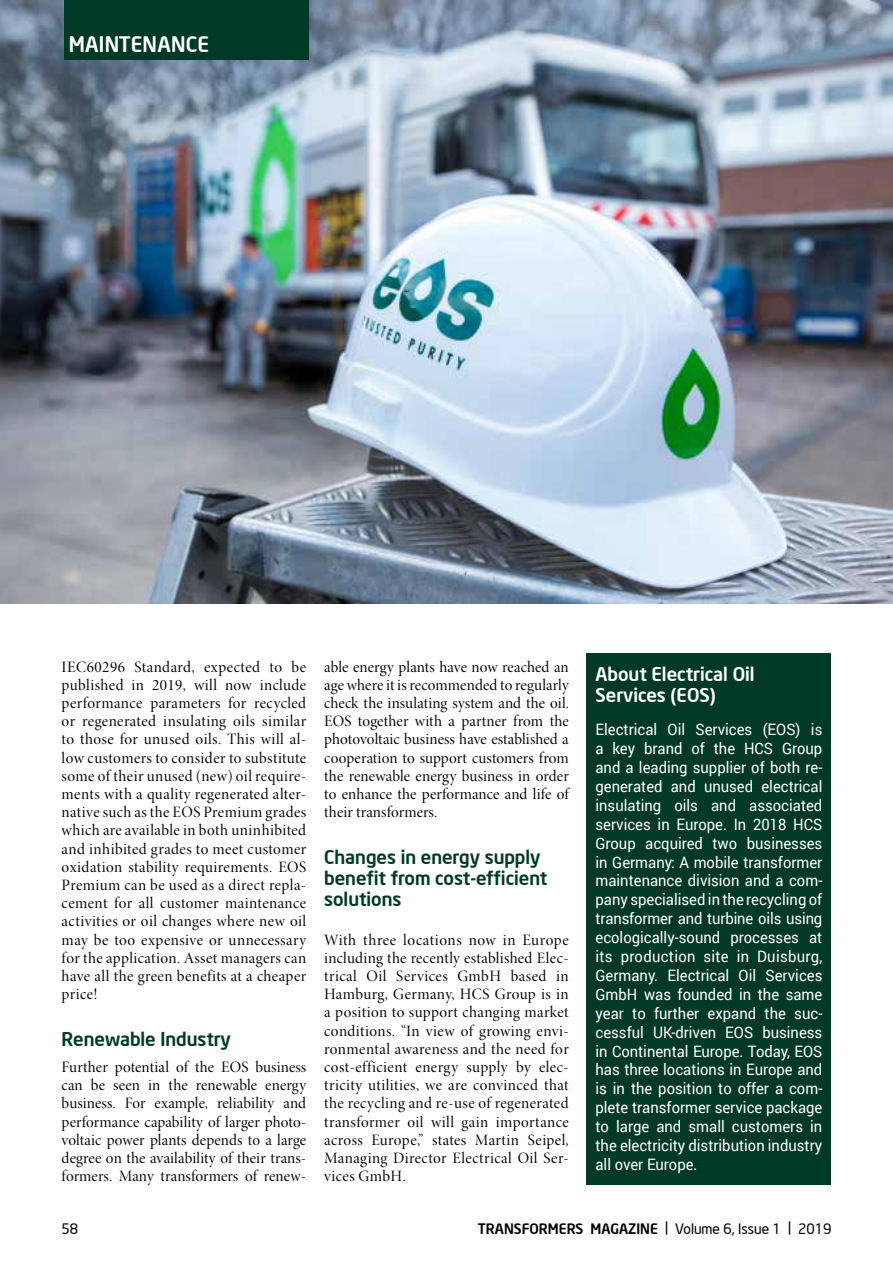
<style>
.page{position:relative;width:893px;height:1263px;background:#fff}
.page>*{position:absolute;margin:0;border:0;box-sizing:border-box;transform-origin:0 0}
.t1{font:500 21px "Neo Sans Intel";letter-spacing:.01em;color:#fff}
.t2{font:500 18.75px/21px "Neo Sans Intel";color:#003925}
.t3{font:500 18.75px/21px "Neo Sans Intel";color:#fff}
.t4{font:15.9px/18.1px "Minion Pro Disp";letter-spacing:.015em;color:#000;text-align:justify}
.t5{font:15.75px/18.9px "Roboto";color:#fff;text-align:justify;scale:.94 1}
.t6{font:500 14.25px "Neo Sans Intel";color:#000}
.t7{font:14.25px "Neo Sans Intel";color:#000}
.s1{font-weight:400}
</style>
<div class="page">
<img style="left:0;top:0;width:893px;height:604px">
<div style="left:587px;top:653px;width:244px;height:532px;background:#003925"></div>
<div style="left:64px;top:0;width:244px;height:60px;background:#003925"></div>
<h1 class="t1" style="left:69px;top:31px;width:142px">MAINTENANCE</h1>
<p class="t4" style="left:62px;top:658px;width:246px">IEC60296 Standard, expected to be published in 2019, will now include performance parameters for recycled or regenerated insulating oils similar to those for unused oils. This will al&shy;low customers to consider to substitute some of their unused (new) oil require&shy;ments with a quality regenerated alter&shy;native such as the EOS Premium grades which are available in both uninhibited and inhibited grades to meet customer oxidation stability requirements. EOS Premium can be used as a direct repla&shy;cement for all customer maintenance activities or oil changes where new oil may be too expensive or unnecessary for the application. Asset managers can have all the green benefits at a cheaper price!</p>
<p class="t2" style="left:62px;top:1028px;width:171px">Renewable Industry</p>
<p class="t4" style="left:62px;top:1058px;width:246px">Further potential of the EOS business can be seen in the renewable energy business. For example, reliability and performance capability of larger photo&shy;voltaic power plants depends to a large degree on the availability of their trans&shy;formers. Many transformers of renew-</p>
<p class="t4" style="left:324px;top:658px;width:246px">able energy plants have now reached an age where it is recommended to regularly check the insulating system and the oil.<br>EOS together with a partner from the photovoltaic business have established a cooperation to support customers from the renewable energy business in order to enhance the performance and life of their transformers.</p>
<p class="t2" style="left:324px;top:846px;width:225px">Changes in energy supply benefit from cost-efficient solutions</p>
<p class="t4" style="left:324px;top:931px;width:246px">With three locations now in Europe including the recently established Elec&shy;trical Oil Services GmbH based in Hamburg, Germany, HCS Group is in a position to support changing market conditions. “In view of growing envi&shy;ronmental awareness and the need for cost-efficient energy supply by elec&shy;tricity utilities, we are convinced that the recycling and re-use of regenerated transformer oil will gain importance across Europe,” states Martin Seipel, Managing Director Electrical Oil Ser&shy;vices GmbH.</p>
<p class="t3" style="left:595px;top:663px;width:161px">About Electrical Oil<br>Services (EOS)</p>
<p class="t5" style="left:595px;top:719px;width:243px">Electrical Oil Services (EOS) is a key brand of the HCS Group and a leading supplier of both re&shy;generated and unused electrical insulating oils and associated services in Europe. In 2018 HCS Group acquired two businesses in Germany: A mobile transformer maintenance division and a com&shy;pany specialised in the recycling of transformer and turbine oils using ecologically-sound processes at its production site in Duisburg, Germany. Electrical Oil Services GmbH was founded in the same year to further expand the suc&shy;cessful UK-driven EOS business in Continental Europe. Today, EOS has three locations in Europe and is in the position to offer a com&shy;plete transformer service package to large and small customers in the electricity distribution industry all over Europe.</p>
<p class="t7" style="left:61px;top:1220px;width:18px">58</p>
<p class="t6" style="left:478px;top:1220px;width:355px">TRANSFORMERS MAGAZINE <span class="s1">| Volume 6, Issue 1 | 2019</span></p>
</div>
